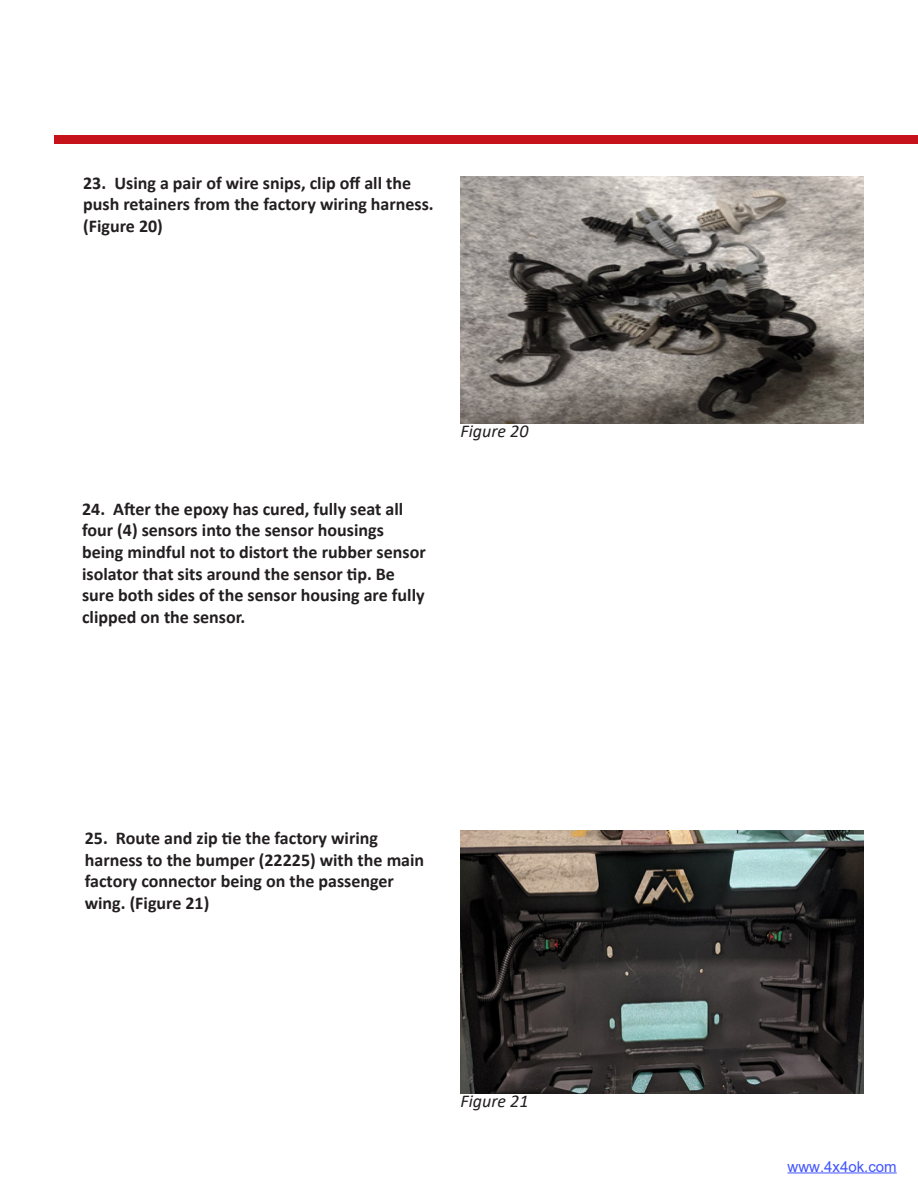
<style>
.page{position:relative;width:918px;height:1188px;background:#fff}
.page>*{position:absolute;margin:0;border:0;box-sizing:border-box;transform-origin:0 0}
.t1{font:700 18px/21.6px "Calibri";color:#231f20}
.t2{font:italic 18px "Calibri";color:#231f20}
.t3{font:15px "Arial";color:#4054ff}
</style>
<div class="page">
<div style="left:54px;top:135px;width:864px;height:9px;background:#c6131b"></div>
<img style="left:460px;top:177px;width:404px;height:247px">
<img style="left:460px;top:831px;width:404px;height:263px">
<hr style="left:788px;top:1173px;width:109px;height:1px;background:#4054ff">
<p class="t1" style="left:83px;top:172px;width:352px">23. Using a pair of wire snips, clip off all the push retainers from the factory wiring harness. (Figure 20)</p>
<p class="t1" style="left:82px;top:498px;width:345px">24. After the epoxy has cured, fully seat all four (4) sensors into the sensor housings being mindful not to distort the rubber sensor isolator that sits around the sensor tip. Be sure both sides of the sensor housing are fully clipped on the sensor.</p>
<p class="t2" style="left:461px;top:419px;width:69px">Figure 20</p>
<p class="t1" style="left:85px;top:827px;width:341px">25. Route and zip tie the factory wiring harness to the bumper (22225) with the main factory connector being on the passenger wing. (Figure 21)</p>
<p class="t2" style="left:460px;top:1089px;width:69px">Figure 21</p>
<p class="t3" style="left:788px;top:1156px;width:111px">www.4x4ok.com</p>
</div>
